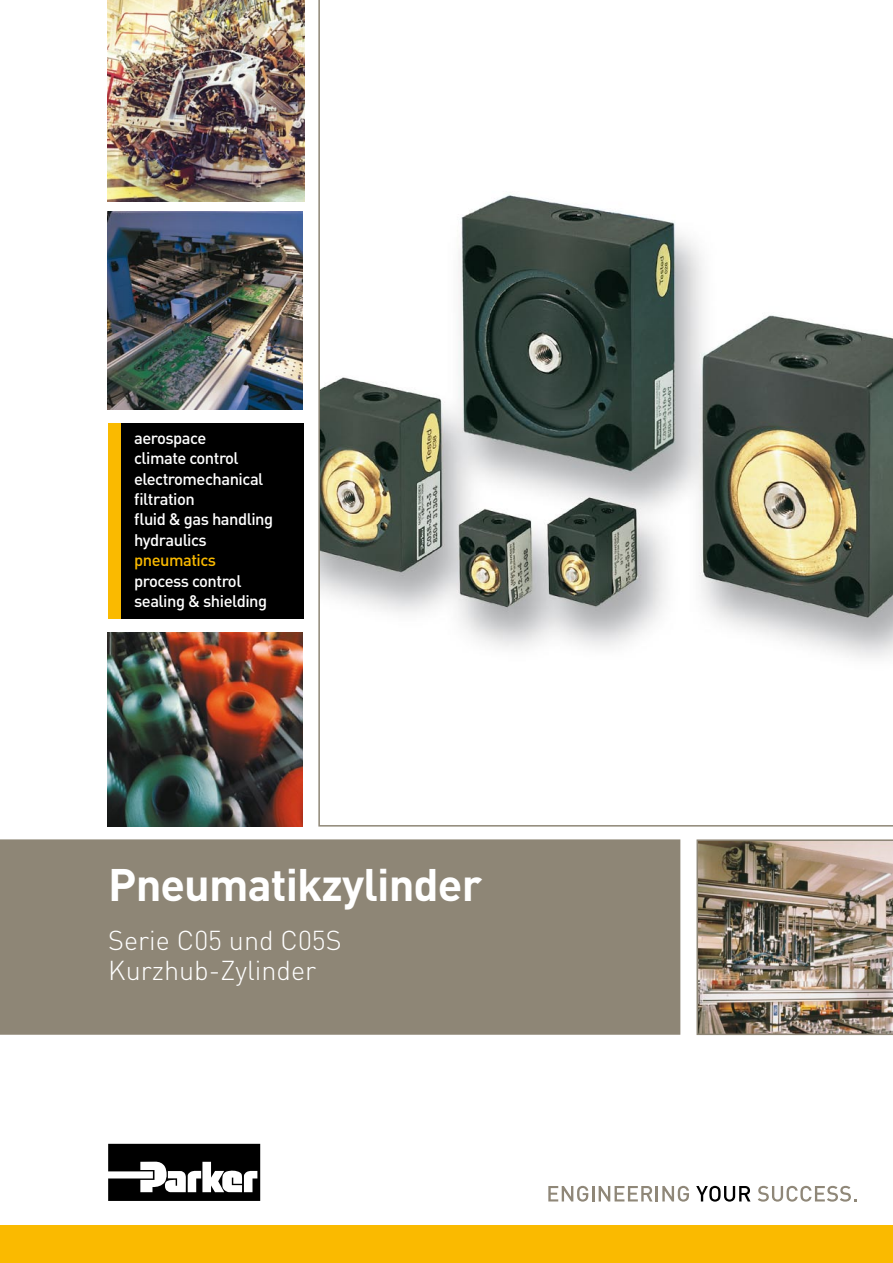
<style>
.page{position:relative;width:893px;height:1263px;background:#fff}
.page>*{position:absolute;margin:0;border:0;box-sizing:border-box;transform-origin:0 0}
.t1{font:700 45px "DINOT";letter-spacing:-.02em;color:#fff}
.t2{font:300 27px/30px "DINOT";color:#fff}
.t3{font:500 16.5px/20.4px "DINOT";letter-spacing:-.03em;color:#fff}
.t4{font:500 16.5px "DINOT";letter-spacing:-.03em;color:#faba00}
</style>
<div class="page">
<svg style="left:318px;top:0;width:575px;height:826px"></svg>
<div style="left:1px;top:840px;width:679px;height:194px;background:#8e8676"></div>
<div style="left:0;top:839px;width:680px;height:196px;border:2px solid #8e8676"></div>
<svg style="left:108px;top:1144px;width:152px;height:57px"></svg>
<svg style="left:548px;top:1186px;width:141px;height:15px"></svg>
<svg style="left:696px;top:1186px;width:54px;height:15px"></svg>
<svg style="left:758px;top:1186px;width:99px;height:15px"></svg>
<div style="left:108px;top:423px;width:196px;height:196px;background:#000"></div>
<div style="left:108px;top:423px;width:12px;height:196px;background:#faba00"></div>
<img style="left:696px;top:839px;width:197px;height:196px">
<img style="left:108px;top:632px;width:195px;height:194px">
<img style="left:108px;top:211px;width:195px;height:199px">
<img style="left:108px;top:0;width:196px;height:201px">
<div style="left:0;top:1225px;width:893px;height:38px;background:#faba00"></div>
<p class="t3" style="left:134px;top:427px;width:141px">aerospace<br>climate control electromechanical filtration<br>fluid &amp; gas handling hydraulics</p>
<p class="t4" style="left:134px;top:549px;width:84px">pneumatics</p>
<p class="t3" style="left:134px;top:570px;width:135px">process control sealing &amp; shielding</p>
<h1 class="t1" style="left:108px;top:854px;width:375px">Pneumatikzylinder</h1>
<h2 class="t2" style="left:108px;top:924px;width:235px">Serie C05 und C05S<br>Kurzhub-Zylinder</h2>
</div>
